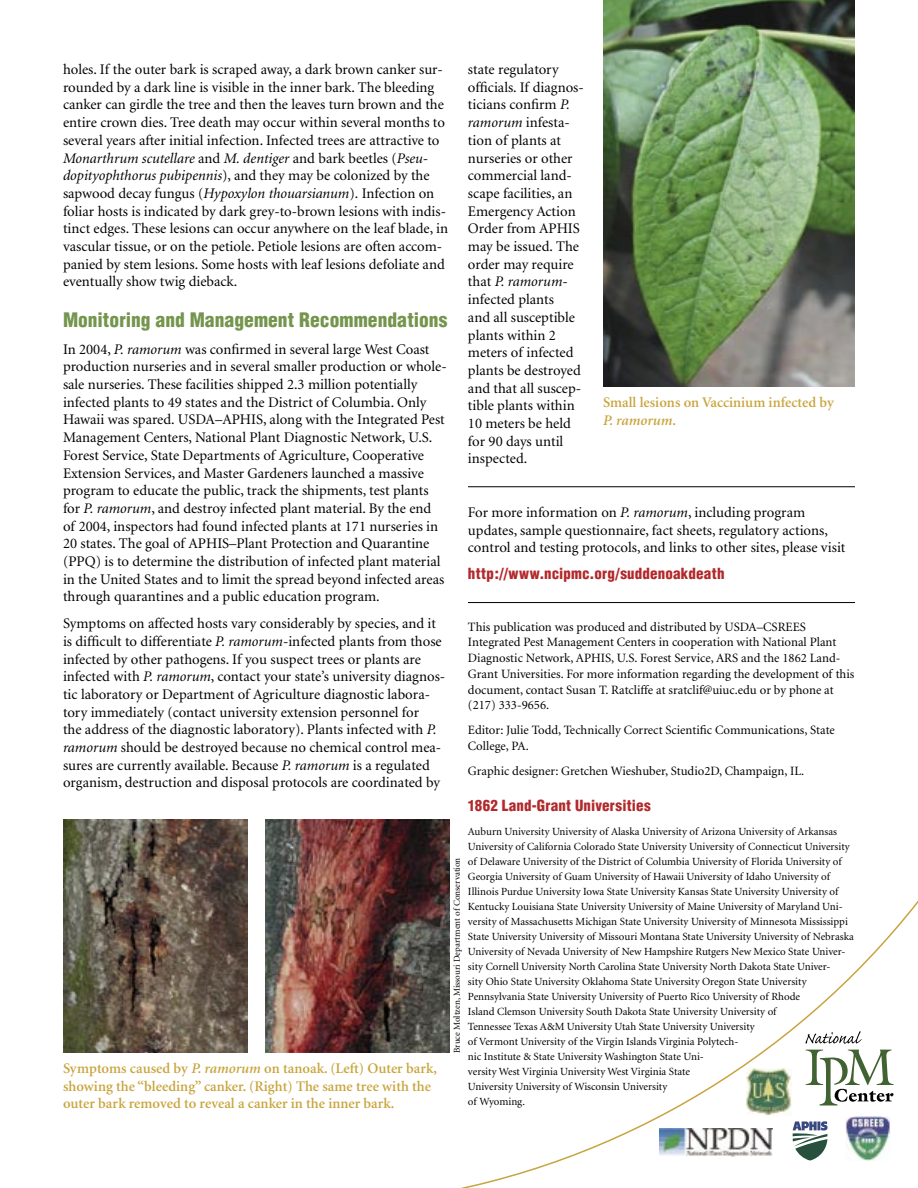
<style>
.page{position:relative;width:918px;height:1188px;background:#fff}
.page>*{position:absolute;margin:0;border:0;box-sizing:border-box;transform-origin:0 0}
.subhead{font:900 condensed 19.5px "Helvetica";color:#74954d}
.web_URL{font:900 condensed 15px "Helvetica";letter-spacing:.015em;color:#b2292c}
.text{font:14.7px/17.7px "Minion";color:#000}
.t1{font:600 14.7px/17.7px "Minion";color:#c9a53e}
.small_text{font:12.75px/15.8px "Minion";color:#000}
.small_text-2{font:10.95px/15px "Minion";color:#000}
.credit{font:9px "Minion";color:#000}
.s1{font-style:italic}
</style>
<div class="page">
<svg style="left:461px;top:487px;width:457px;height:701px"></svg>
<hr style="left:468px;top:486px;width:387px;height:1px;background:#000">
<hr style="left:468px;top:602px;width:387px;height:1px;background:#000">
<svg style="left:793px;top:1121px;width:35px;height:40px"></svg>
<svg style="left:806px;top:1031px;width:56px;height:13px"></svg>
<svg style="left:806px;top:1050px;width:88px;height:55px"></svg>
<img style="left:845px;top:1117px;width:46px;height:44px">
<img style="left:747px;top:1069px;width:45px;height:47px">
<img style="left:660px;top:1128px;width:113px;height:29px">
<img style="left:63px;top:819px;width:184px;height:234px">
<img style="left:266px;top:819px;width:184px;height:234px">
<img style="left:603px;top:0;width:252px;height:387px">
<p class="text" style="left:63px;top:61px;width:387px">holes. If the outer bark is scraped away, a dark brown canker sur&shy;rounded by a dark line is visible in the inner bark. The bleeding canker can girdle the tree and then the leaves turn brown and the entire crown dies. Tree death may occur within several months to several years after initial infection. Infected trees are attractive to <span class="s1">Monarthrum scutellare</span> and <span class="s1">M. dentiger</span> and bark beetles (<span class="s1">Pseu&shy;dopityophthorus pubipennis</span>), and they may be colonized by the sapwood decay fungus (<span class="s1">Hypoxylon thouarsianum</span>). Infection on foliar hosts is indicated by dark grey-to-brown lesions with indis&shy;tinct edges. These lesions can occur anywhere on the leaf blade, in vascular tissue, or on the petiole. Petiole lesions are often accom&shy;panied by stem lesions. Some hosts with leaf lesions defoliate and eventually show twig dieback.</p>
<p class="subhead" style="left:63px;top:307px;width:386px">Monitoring and Management Recommendations</p>
<p class="text" style="left:63px;top:341px;width:385px">In 2004, <span class="s1">P. ramorum</span> was confirmed in several large West Coast production nurseries and in several smaller production or whole&shy;sale nurseries. These facilities shipped 2.3 million potentially infected plants to 49 states and the District of Columbia. Only Hawaii was spared. USDA–APHIS, along with the Integrated Pest Management Centers, National Plant Diagnostic Network, U.S.<br>Forest Service, State Departments of Agriculture, Cooperative Extension Services, and Master Gardeners launched a massive program to educate the public, track the shipments, test plants for <span class="s1">P. ramorum</span>, and destroy infected plant material. By the end of 2004, inspectors had found infected plants at 171 nurseries in 20 states. The goal of APHIS–Plant Protection and Quarantine (PPQ) is to determine the distribution of infected plant material in the United States and to limit the spread beyond infected areas through quarantines and a public education program.</p>
<p class="text" style="left:63px;top:615px;width:384px">Symptoms on affected hosts vary considerably by species, and it is difficult to differentiate <span class="s1">P. ramorum</span>-infected plants from those infected by other pathogens. If you suspect trees or plants are infected with <span class="s1">P. ramorum</span>, contact your state’s university diagnos&shy;tic laboratory or Department of Agriculture diagnostic labora&shy;tory immediately (contact university extension personnel for<br>the address of the diagnostic laboratory). Plants infected with <span class="s1">P. ramorum</span> should be destroyed because no chemical control mea&shy;sures are currently available. Because <span class="s1">P. ramorum</span> is a regulated organism, destruction and disposal protocols are coordinated by</p>
<p class="text" style="left:468px;top:61px;width:117px">state regulatory officials. If diagnos&shy;ticians confirm <span class="s1">P. ramorum</span> infesta&shy;tion of plants at nurseries or other commercial land&shy;scape facilities, an<br>Emergency Action<br>Order from APHIS may be issued. The order may require that <span class="s1">P. ramorum&shy;</span>infected plants<br>and all susceptible plants within 2 meters of infected plants be destroyed and that all suscep&shy;tible plants within<br>10 meters be held for 90 days until inspected.</p>
<p class="text" style="left:468px;top:504px;width:379px">For more information on <span class="s1">P. ramorum</span>, including program updates, sample questionnaire, fact sheets, regulatory actions, control and testing protocols, and links to other sites, please visit</p>
<p class="web_URL" style="left:468px;top:564px;width:258px">http://www.ncipmc.org/suddenoakdeath</p>
<p class="small_text" style="left:468px;top:619px;width:388px">This publication was produced and distributed by USDA–CSREES Integrated Pest Management Centers in cooperation with National Plant Diagnostic Network, APHIS, U.S. Forest Service, ARS and the 1862 Land-Grant Universities. For more information regarding the development of this document, contact Susan T. Ratcliffe at sratclif@uiuc.edu or by phone at (217) 333-9656.</p>
<p class="small_text" style="left:468px;top:723px;width:368px">Editor: Julie Todd, Technically Correct Scientific Communications, State<br>College, PA.</p>
<p class="small_text" style="left:468px;top:763px;width:338px">Graphic designer: Gretchen Wieshuber, Studio2D, Champaign, IL.</p>
<p class="web_URL" style="left:468px;top:796px;width:184px">1862 Land-Grant Universities</p>
<p class="small_text-2" style="left:468px;top:824px;width:387px">Auburn University University of Alaska University of Arizona University of Arkansas University of California Colorado State University University of Connecticut University of Delaware University of the District of Columbia University of Florida University of Georgia University of Guam University of Hawaii University of Idaho University of Illinois Purdue University Iowa State University Kansas State University University of Kentucky Louisiana State University University of Maine University of Maryland Uni&shy;versity of Massachusetts Michigan State University University of Minnesota Mississippi State University University of Missouri Montana State University University of Nebraska University of Nevada University of New Hampshire Rutgers New Mexico State Univer&shy;sity Cornell University North Carolina State University North Dakota State Univer-<br>sity Ohio State University Oklahoma State University Oregon State University Pennsylvania State University University of Puerto Rico University of Rhode<br>Island Clemson University South Dakota State University University of<br>Tennessee Texas A&amp;M University Utah State University University<br>of Vermont University of the Virgin Islands Virginia Polytech-<br>nic Institute &amp; State University Washington State Uni-<br>versity West Virginia University West Virginia State<br>University University of Wisconsin University<br>of Wyoming.</p>
<p class="t1" style="left:603px;top:394px;width:233px">Small lesions on Vaccinium infected by<br><span class="s1">P. ramorum</span>.</p>
<p class="credit" style="left:452px;top:1053px;width:197px;rotate:-90deg">Bruce Moltzen, Missouri Department of Conservation</p>
<p class="t1" style="left:63px;top:1060px;width:376px">Symptoms caused by <span class="s1">P. ramorum</span> on tanoak. (Left) Outer bark, showing the “bleeding” canker. (Right) The same tree with the outer bark removed to reveal a canker in the inner bark.</p>
</div>
